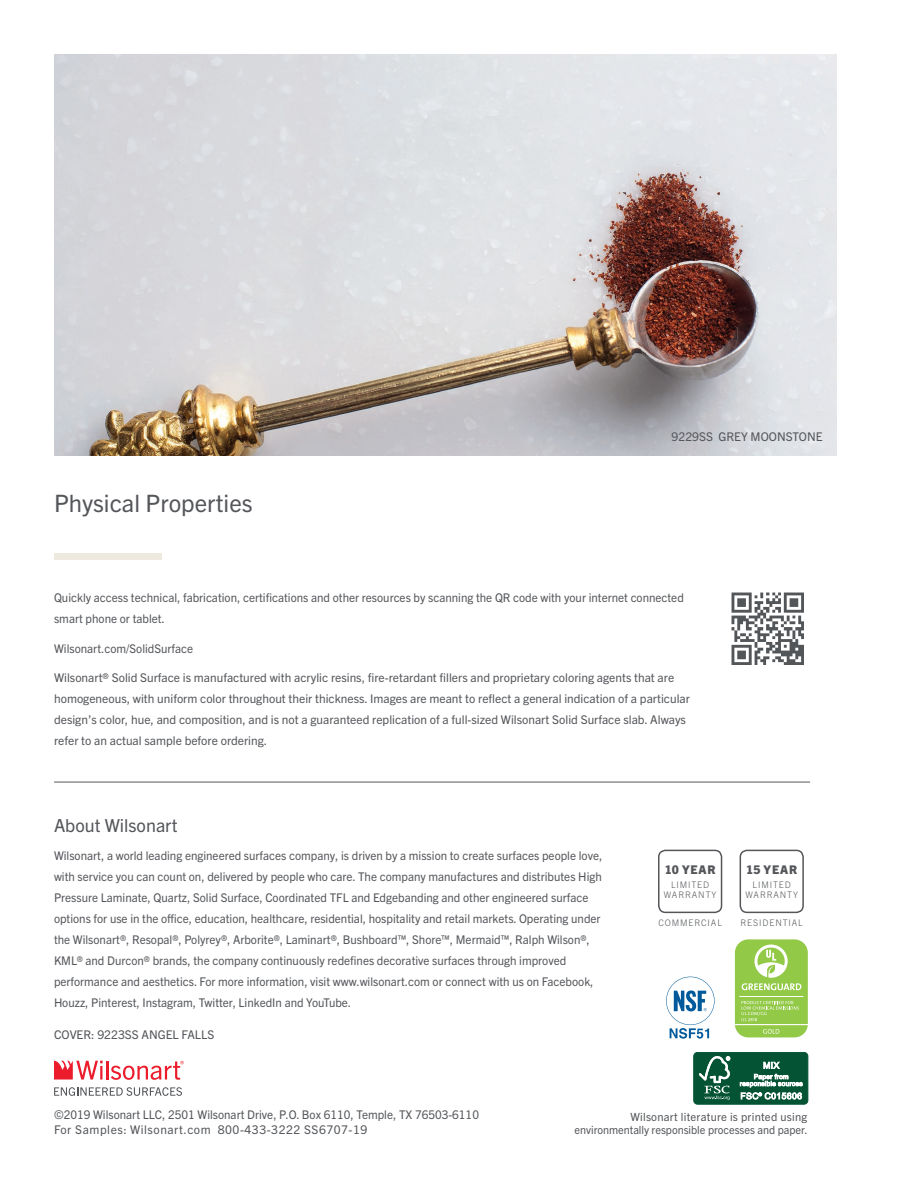
<style>
.page{position:relative;width:918px;height:1188px;background:#fff}
.page>*{position:absolute;margin:0;border:0;box-sizing:border-box;transform-origin:0 0}
.t1{font:24px "Trade Gothic Next LT Pro";color:#54565a}
.t2{font:18px "Trade Gothic Next LT Pro";color:#54565a}
.t3{font:12px/21px "Trade Gothic Next LT Pro";color:#54565a}
.t4{font:800 12px "Trade Gothic Next LT Pro";letter-spacing:.075em;color:#54565a}
.t5{font:11.25px/13.5px "Trade Gothic Next LT Pro";color:#54565a;text-align:right}
.t6{font:300 9px/10.8px "Trade Gothic Next LT Pro";letter-spacing:.1em;color:#54565a;text-align:center}
</style>
<div class="page">
<img style="left:54px;top:54px;width:783px;height:402px">
<img style="left:731px;top:592px;width:73px;height:73px">
<div style="left:54px;top:553px;width:108px;height:7px;background:#ede9df"></div>
<div style="left:735px;top:939px;width:73px;height:98px;background:#92c947;border-radius:13px"></div>
<hr style="left:735px;top:1024px;width:73px;height:1px;background:#fff">
<svg style="left:763px;top:1029px;width:16px;height:5px"></svg>
<svg style="left:742px;top:1001px;width:57px;height:20px"></svg>
<hr style="left:739px;top:996px;width:64px;height:1px;background:#fff">
<svg style="left:742px;top:945px;width:59px;height:45px"></svg>
<div style="left:694px;top:1052px;width:114px;height:52px;background:#045334;border-radius:4px"></div>
<div style="left:693px;top:1052px;width:115px;height:52px;border:1px solid #045334;border-radius:4px"></div>
<svg style="left:699px;top:1056px;width:31px;height:44px"></svg>
<svg style="left:740px;top:1062px;width:63px;height:37px"></svg>
<svg style="left:666px;top:977px;width:49px;height:62px"></svg>
<svg style="left:54px;top:1061px;width:130px;height:19px"></svg>
<svg style="left:54px;top:1087px;width:128px;height:9px"></svg>
<hr style="left:54px;top:782px;width:756px;height:1px;background:#54565a">
<div style="left:658px;top:850px;width:64px;height:63px;border:2px solid #54565a;border-radius:7px"></div>
<div style="left:740px;top:850px;width:64px;height:63px;border:2px solid #54565a;border-radius:7px"></div>
<h1 class="t1" style="left:54px;top:487px;width:200px">Physical Properties</h1>
<p class="t3" style="left:672px;top:426px;width:153px">9229SS GREY MOONSTONE</p>
<p class="t3" style="left:54px;top:586px;width:631px">Quickly access technical, fabrication, certifications and other resources by scanning the QR code with your internet connected smart phone or tablet.</p>
<p class="t3" style="left:54px;top:637px;width:141px">Wilsonart.com/SolidSurface</p>
<p class="t3" style="left:54px;top:667px;width:637px">Wilsonart® Solid Surface is manufactured with acrylic resins, fire-retardant fillers and proprietary coloring agents that are homogeneous, with uniform color throughout their thickness. Images are meant to reflect a general indication of a particular design’s color, hue, and composition, and is not a guaranteed replication of a full-sized Wilsonart Solid Surface slab. Always refer to an actual sample before ordering.</p>
<h2 class="t2" style="left:54px;top:813px;width:125px">About Wilsonart</h2>
<p class="t3" style="left:54px;top:844px;width:550px">Wilsonart, a world leading engineered surfaces company, is driven by a mission to create surfaces people love, with service you can count on, delivered by people who care. The company manufactures and distributes High Pressure Laminate, Quartz, Solid Surface, Coordinated TFL and Edgebanding and other engineered surface options for use in the office, education, healthcare, residential, hospitality and retail markets. Operating under the Wilsonart®, Resopal®, Polyrey®, Arborite®, Laminart®, Bushboard™, Shore™, Mermaid™, Ralph Wilson®, KML® and Durcon® brands, the company continuously redefines decorative surfaces through improved performance and aesthetics. For more information, visit www.wilsonart.com or connect with us on Facebook, Houzz, Pinterest, Instagram, Twitter, LinkedIn and YouTube.</p>
<p class="t3" style="left:54px;top:1023px;width:162px">COVER: 9223SS ANGEL FALLS</p>
<p class="t4" style="left:665px;top:861px;width:52px">10 YEAR</p>
<p class="t6" style="left:664px;top:878px;width:54px">LIMITED<br>WARRANTY</p>
<p class="t6" style="left:658px;top:917px;width:65px">COMMERCIAL</p>
<p class="t4" style="left:746px;top:861px;width:52px">15 YEAR</p>
<p class="t6" style="left:745px;top:878px;width:54px">LIMITED<br>WARRANTY</p>
<p class="t6" style="left:741px;top:917px;width:64px">RESIDENTIAL</p>
<p class="t3" style="left:54px;top:1106px;width:427px;line-height:15px">©2019 Wilsonart LLC, 2501 Wilsonart Drive, P.O. Box 6110, Temple, TX 76503-6110<br>For Samples: Wilsonart.com 800-433-3222 SS6707-19</p>
<p class="t5" style="left:575px;top:1109px;width:235px">Wilsonart literature is printed using environmentally responsible processes and paper.</p>
</div>
